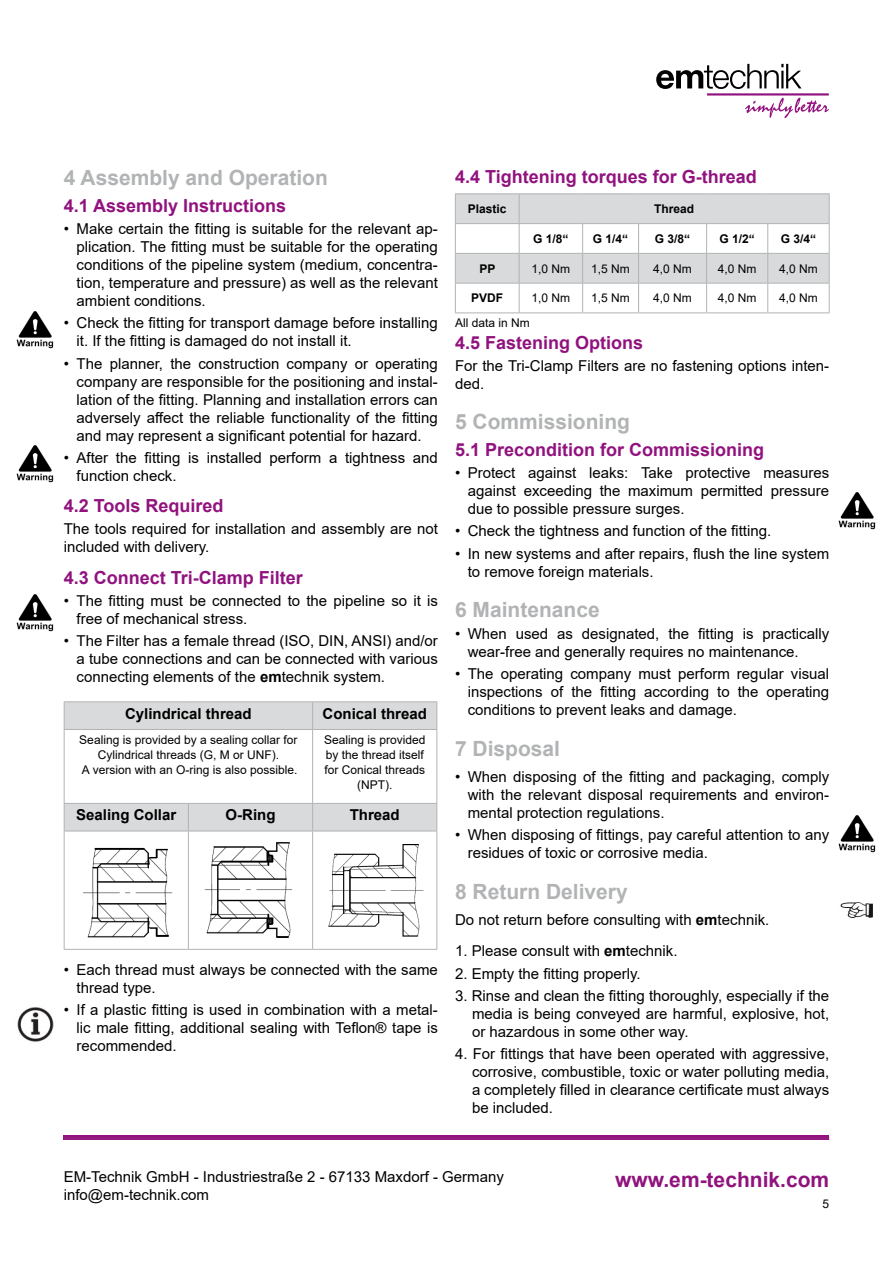
<style>
.page{position:relative;width:893px;height:1263px;background:#fff}
.page>*{position:absolute;margin:0;border:0;box-sizing:border-box;transform-origin:0 0}
.t1{font:700 21px "Arial";color:#b1b3b4}
.t2{font:700 21px "Arial";color:#90137d}
.t3{font:700 18px "Arial";color:#91127e}
.t4{font:15px/18px "Arial";color:#000}
.t5{font:700 15px "Arial";color:#000}
.t6{font:12px/15px "Arial";color:#000;text-align:center}
.t7{font:700 12px "Arial";color:#000}
.s1{font-weight:700}
</style>
<div class="page">
<svg style="left:656px;top:64px;width:173px;height:54px"></svg>
<div style="left:64px;top:1135px;width:765px;height:5px;background:#91127e"></div>
<hr style="left:64px;top:1137px;width:765px;height:3px;background:#941c81">
<svg style="left:65px;top:702px;width:371px;height:129px"></svg>
<hr style="left:64px;top:701px;width:124px;height:1px;background:#b1b3b4">
<svg style="left:64px;top:702px;width:1px;height:27px"></svg>
<hr style="left:188px;top:701px;width:125px;height:1px;background:#b1b3b4">
<hr style="left:313px;top:701px;width:124px;height:1px;background:#b1b3b4">
<svg style="left:312px;top:702px;width:1px;height:27px"></svg>
<svg style="left:436px;top:702px;width:1px;height:27px"></svg>
<hr style="left:64px;top:729px;width:124px;height:1px;background:#b1b3b4">
<hr style="left:64px;top:730px;width:1px;height:73px;background:#b1b3b4">
<hr style="left:188px;top:729px;width:125px;height:1px;background:#b1b3b4">
<hr style="left:313px;top:729px;width:124px;height:1px;background:#b1b3b4">
<hr style="left:312px;top:730px;width:1px;height:73px;background:#b1b3b4">
<hr style="left:436px;top:730px;width:1px;height:73px;background:#b1b3b4">
<hr style="left:64px;top:803px;width:124px;height:1px;background:#b1b3b4">
<svg style="left:64px;top:804px;width:1px;height:27px"></svg>
<hr style="left:188px;top:803px;width:125px;height:1px;background:#b1b3b4">
<svg style="left:188px;top:804px;width:1px;height:27px"></svg>
<hr style="left:313px;top:803px;width:124px;height:1px;background:#b1b3b4">
<svg style="left:312px;top:804px;width:1px;height:27px"></svg>
<svg style="left:436px;top:804px;width:1px;height:27px"></svg>
<hr style="left:64px;top:831px;width:124px;height:1px;background:#b1b3b4">
<hr style="left:64px;top:831px;width:1px;height:118px;background:#b1b3b4">
<hr style="left:188px;top:831px;width:125px;height:1px;background:#b1b3b4">
<hr style="left:188px;top:831px;width:1px;height:118px;background:#b1b3b4">
<hr style="left:313px;top:831px;width:124px;height:1px;background:#b1b3b4">
<hr style="left:312px;top:831px;width:1px;height:118px;background:#b1b3b4">
<hr style="left:436px;top:831px;width:1px;height:118px;background:#b1b3b4">
<hr style="left:64px;top:949px;width:124px;height:1px;background:#b1b3b4">
<hr style="left:188px;top:949px;width:125px;height:1px;background:#b1b3b4">
<hr style="left:313px;top:949px;width:124px;height:1px;background:#b1b3b4">
<img style="left:83px;top:847px;width:90px;height:91px">
<img style="left:204px;top:842px;width:89px;height:96px">
<img style="left:328px;top:844px;width:96px;height:93px">
<hr style="left:519px;top:312px;width:64px;height:1px;background:#b1b3b4">
<hr style="left:583px;top:312px;width:56px;height:1px;background:#b1b3b4">
<hr style="left:639px;top:312px;width:68px;height:1px;background:#b1b3b4">
<hr style="left:707px;top:312px;width:61px;height:1px;background:#b1b3b4">
<hr style="left:768px;top:312px;width:62px;height:1px;background:#b1b3b4">
<hr style="left:455px;top:193px;width:64px;height:1px;background:#b1b3b4">
<hr style="left:519px;top:193px;width:64px;height:1px;background:#b1b3b4">
<hr style="left:583px;top:193px;width:56px;height:1px;background:#b1b3b4">
<hr style="left:639px;top:193px;width:68px;height:1px;background:#b1b3b4">
<hr style="left:707px;top:193px;width:61px;height:1px;background:#b1b3b4">
<hr style="left:768px;top:193px;width:62px;height:1px;background:#b1b3b4">
<svg style="left:455px;top:194px;width:375px;height:118px"></svg>
<hr style="left:455px;top:312px;width:64px;height:1px;background:#b1b3b4">
<img style="left:16px;top:311px;width:38px;height:38px">
<img style="left:16px;top:445px;width:38px;height:38px">
<img style="left:16px;top:594px;width:38px;height:37px">
<img style="left:838px;top:492px;width:38px;height:37px">
<img style="left:17px;top:1007px;width:37px;height:35px">
<img style="left:838px;top:815px;width:38px;height:38px">
<img style="left:840px;top:902px;width:33px;height:16px">
<h1 class="t1" style="left:64px;top:163px;width:266px">4 Assembly and Operation</h1>
<p class="t3" style="left:64px;top:193px;width:224px">4.1 Assembly Instructions</p>
<p class="t4" style="left:77px;top:220px;width:363px;text-align:justify;text-indent:-13px">• Make certain the fitting is suitable for the relevant ap&shy;plication. The fitting must be suitable for the operating conditions of the pipeline system (medium, concentra&shy;tion, temperature and pressure) as well as the relevant ambient conditions.</p>
<p class="t4" style="left:77px;top:314px;width:363px;text-indent:-13px">• Check the fitting for transport damage before installing it. If the fitting is damaged do not install it.</p>
<p class="t4" style="left:77px;top:354px;width:363px;text-align:justify;text-indent:-13px">• The planner, the construction company or operating company are responsible for the positioning and instal&shy;lation of the fitting. Planning and installation errors can adversely affect the reliable functionality of the fitting and may represent a significant potential for hazard.</p>
<p class="t4" style="left:77px;top:448px;width:363px;text-indent:-13px">• After the fitting is installed perform a tightness and function check.</p>
<p class="t3" style="left:64px;top:493px;width:161px">4.2 Tools Required</p>
<p class="t4" style="left:64px;top:520px;width:376px">The tools required for installation and assembly are not included with delivery.</p>
<p class="t3" style="left:64px;top:565px;width:241px">4.3 Connect Tri-Clamp Filter</p>
<p class="t4" style="left:77px;top:592px;width:363px;text-indent:-13px">• The fitting must be connected to the pipeline so it is free of mechanical stress.</p>
<p class="t4" style="left:77px;top:632px;width:363px;text-align:justify;text-indent:-13px">• The Filter has a female thread (ISO, DIN, ANSI) and/or a tube connections and can be connected with various connecting elements of the <span class="s1">em</span>technik system.</p>
<p class="t5" style="left:125px;top:703px;width:128px">Cylindrical thread</p>
<p class="t5" style="left:323px;top:703px;width:106px">Conical thread</p>
<p class="t6" style="left:79px;top:732px;width:220px">Sealing is provided by a sealing collar for<br>Cylindrical threads (G, M or UNF).<br>A version with an O-ring is also possible.</p>
<p class="t6" style="left:324px;top:732px;width:103px">Sealing is provided by the thread itself for Conical threads (NPT).</p>
<p class="t5" style="left:76px;top:804px;width:102px">Sealing Collar</p>
<p class="t5" style="left:226px;top:804px;width:51px">O-Ring</p>
<p class="t5" style="left:350px;top:804px;width:52px">Thread</p>
<p class="t4" style="left:77px;top:960px;width:363px;text-indent:-13px">• Each thread must always be connected with the same thread type.</p>
<p class="t4" style="left:77px;top:1001px;width:363px;text-align:justify;text-indent:-13px">• If a plastic fitting is used in combination with a metal&shy;lic male fitting, additional sealing with Teflon® tape is recommended.</p>
<p class="t3" style="left:455px;top:164px;width:303px">4.4 Tightening torques for G-thread</p>
<p class="t7" style="left:468px;top:200px;width:40px">Plastic</p>
<p class="t7" style="left:654px;top:200px;width:42px">Thread</p>
<p class="t7" style="left:533px;top:230px;width:37px">G 1/8“</p>
<p class="t7" style="left:593px;top:230px;width:37px">G 1/4“</p>
<p class="t7" style="left:655px;top:230px;width:37px">G 3/8“</p>
<p class="t7" style="left:719px;top:230px;width:37px">G 1/2“</p>
<p class="t7" style="left:781px;top:230px;width:37px">G 3/4“</p>
<p class="t7" style="left:479px;top:260px;width:18px">PP</p>
<p class="t6" style="left:532px;top:261px;width:40px">1,0 Nm</p>
<p class="t6" style="left:591px;top:261px;width:40px">1,5 Nm</p>
<p class="t6" style="left:653px;top:261px;width:40px">4,0 Nm</p>
<p class="t6" style="left:718px;top:261px;width:40px">4,0 Nm</p>
<p class="t6" style="left:779px;top:261px;width:40px">4,0 Nm</p>
<p class="t7" style="left:471px;top:290px;width:34px">PVDF</p>
<p class="t6" style="left:532px;top:291px;width:40px">1,0 Nm</p>
<p class="t6" style="left:591px;top:291px;width:40px">1,5 Nm</p>
<p class="t6" style="left:653px;top:291px;width:40px">4,0 Nm</p>
<p class="t6" style="left:718px;top:291px;width:40px">4,0 Nm</p>
<p class="t6" style="left:779px;top:291px;width:40px">4,0 Nm</p>
<p class="t6" style="left:455px;top:315px;width:76px">All data in Nm</p>
<p class="t3" style="left:455px;top:330px;width:190px">4.5 Fastening Options</p>
<p class="t4" style="left:455px;top:357px;width:376px">For the Tri-Clamp Filters are no fastening options inten&shy;ded.</p>
<h1 class="t1" style="left:455px;top:407px;width:177px">5 Commissioning</h1>
<p class="t3" style="left:455px;top:437px;width:311px">5.1 Precondition for Commissioning</p>
<p class="t4" style="left:468px;top:464px;width:363px;text-align:justify;text-indent:-13px">• Protect against leaks: Take protective measures against exceeding the maximum permitted pressure due to possible pressure surges.</p>
<p class="t4" style="left:455px;top:522px;width:318px">• Check the tightness and function of the fitting.</p>
<p class="t4" style="left:468px;top:544px;width:363px;text-indent:-13px">• In new systems and after repairs, flush the line system to remove foreign materials.</p>
<h1 class="t1" style="left:455px;top:595px;width:146px">6 Maintenance</h1>
<p class="t4" style="left:468px;top:625px;width:363px;text-indent:-13px">• When used as designated, the fitting is practically wear-free and generally requires no maintenance.</p>
<p class="t4" style="left:468px;top:665px;width:363px;text-align:justify;text-indent:-13px">• The operating company must perform regular visual inspections of the fitting according to the operating conditions to prevent leaks and damage.</p>
<h1 class="t1" style="left:455px;top:733px;width:107px">7 Disposal</h1>
<p class="t4" style="left:468px;top:768px;width:363px;text-align:justify;text-indent:-13px">• When disposing of the fitting and packaging, comply with the relevant disposal requirements and environ&shy;mental protection regulations.</p>
<p class="t4" style="left:468px;top:826px;width:363px;text-indent:-13px">• When disposing of fittings, pay careful attention to any residues of toxic or corrosive media.</p>
<h1 class="t1" style="left:455px;top:876px;width:174px">8 Return Delivery</h1>
<p class="t4" style="left:455px;top:911px;width:316px">Do not return before consulting with <span class="s1">em</span>technik.</p>
<p class="t4" style="left:455px;top:942px;width:224px">1. Please consult with <span class="s1">em</span>technik.</p>
<p class="t4" style="left:455px;top:964px;width:187px">2. Empty the fitting properly.</p>
<p class="t4" style="left:472px;top:986px;width:359px;text-align:justify;text-indent:-17px">3. Rinse and clean the fitting thoroughly, especially if the media is being conveyed are harmful, explosive, hot, or hazardous in some other way.</p>
<p class="t4" style="left:472px;top:1045px;width:359px;text-align:justify;text-indent:-17px">4. For fittings that have been operated with aggressive, corrosive, combustible, toxic or water polluting media, a completely filled in clearance certificate must always be included.</p>
<p class="t4" style="left:64px;top:1168px;width:442px">EM-Technik GmbH - Industriestraße 2 - 67133 Maxdorf - Germany info@em-technik.com</p>
<h1 class="t2" style="left:615px;top:1165px;width:215px">www.em-technik.com</h1>
<p class="t6" style="left:822px;top:1196px;width:8px">5</p>
</div>
